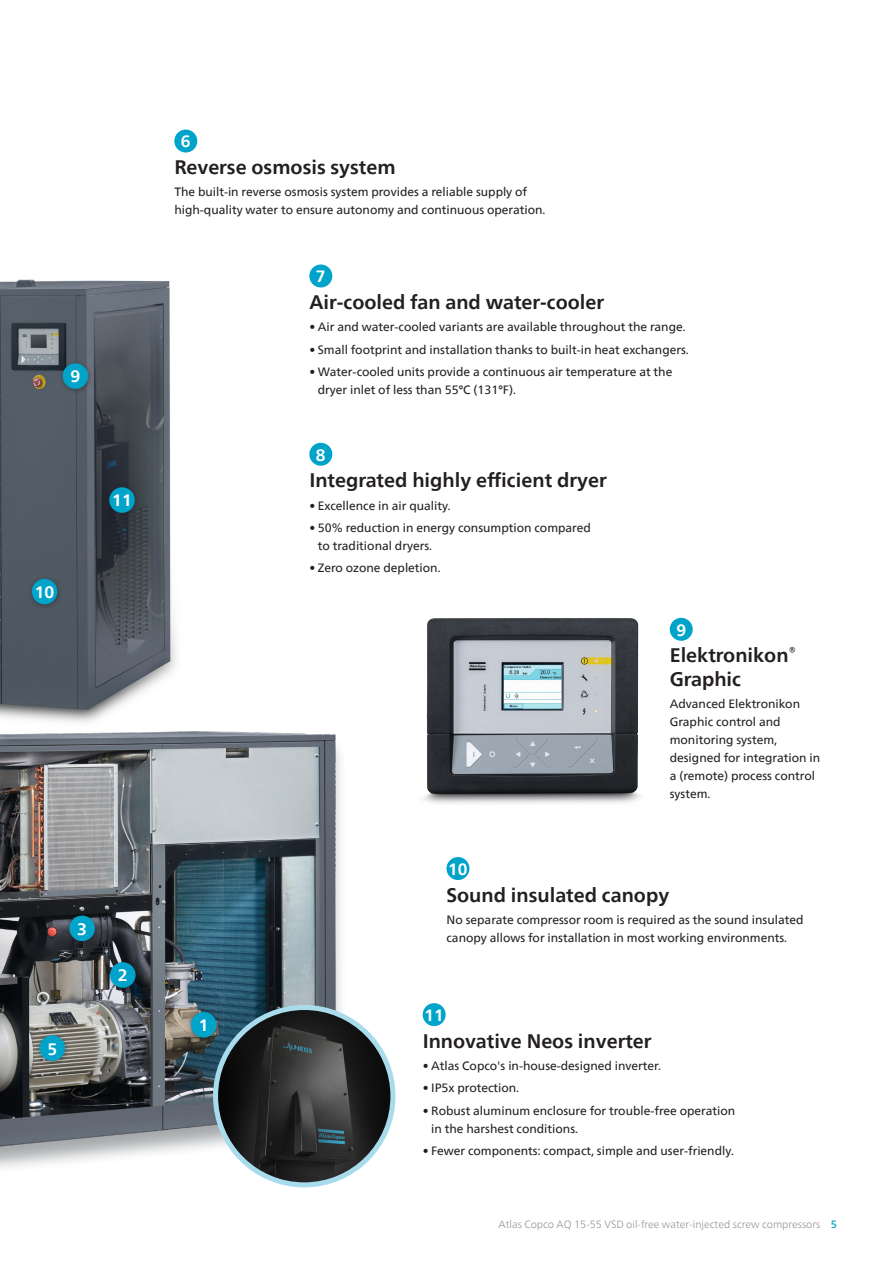
<style>
.page{position:relative;width:893px;height:1263px;background:#fff}
.page>*{position:absolute;margin:0;border:0;box-sizing:border-box;transform-origin:0 0}
.Subhead_level_02__BLACK{font:700 19.5px/23.4px "Neue Frutiger World";color:#231f20}
.t1{font:700 16.5px "Neue Frutiger World";color:#fff}
.t2{font:700 16.35px "Neue Frutiger World";color:#fff}
.Bullets__BLACK{font:12px/18px "Neue Frutiger World";color:#231f20}
.Body_copy__BLACK{font:12px/18px "Neue Frutiger World";color:#231f20}
.t3{font:300 10.5px "Neue Frutiger World";color:#939598}
.s1{font-weight:500;color:#00a4ca}
</style>
<div class="page">
<img style="left:423px;top:619px;width:218px;height:185px">
<img style="left:0;top:733px;width:341px;height:455px">
<div style="left:35px;top:1031px;width:35px;height:35px;background:#231f20;opacity:.5"></div>
<div style="left:40px;top:1035px;width:25px;height:26px;background:#00a4ca;border-radius:50%"></div>
<div style="left:187px;top:1008px;width:35px;height:35px;background:#231f20;opacity:.5"></div>
<div style="left:191px;top:1012px;width:25px;height:25px;background:#00a4ca;border-radius:50%"></div>
<div style="left:65px;top:912px;width:35px;height:35px;background:#231f20;opacity:.5"></div>
<div style="left:69px;top:915px;width:26px;height:26px;background:#00a4ca;border-radius:50%"></div>
<div style="left:106px;top:958px;width:35px;height:35px;background:#231f20;opacity:.5"></div>
<div style="left:110px;top:962px;width:26px;height:26px;background:#00a4ca;border-radius:50%"></div>
<img style="left:216px;top:1007px;width:175px;height:178px">
<div style="left:213px;top:1005px;width:182px;height:182px;border:5px solid #a8dbec;border-radius:50%"></div>
<img style="left:0;top:279px;width:295px;height:470px">
<div style="left:28px;top:575px;width:35px;height:35px;background:#231f20;opacity:.5"></div>
<div style="left:32px;top:579px;width:25px;height:25px;background:#00a4ca;border-radius:50%"></div>
<div style="left:105px;top:483px;width:35px;height:35px;background:#231f20;opacity:.5"></div>
<div style="left:109px;top:487px;width:26px;height:26px;background:#00a4ca;border-radius:50%"></div>
<div style="left:58px;top:359px;width:36px;height:35px;background:#231f20;opacity:.5"></div>
<div style="left:63px;top:363px;width:25px;height:26px;background:#00a4ca;border-radius:50%"></div>
<div style="left:309px;top:265px;width:23px;height:22px;background:#00a4ca;border-radius:50%"></div>
<div style="left:670px;top:618px;width:23px;height:23px;background:#00a4ca;border-radius:50%"></div>
<div style="left:446px;top:857px;width:23px;height:23px;background:#00a4ca;border-radius:50%"></div>
<div style="left:309px;top:443px;width:23px;height:23px;background:#00a4ca;border-radius:50%"></div>
<div style="left:174px;top:130px;width:23px;height:22px;background:#00a4ca;border-radius:50%"></div>
<div style="left:423px;top:1003px;width:23px;height:23px;background:#00a4ca;border-radius:50%"></div>
<p class="t1" style="left:70px;top:362px;width:11px">9</p>
<p class="t1" style="left:35px;top:578px;width:21px">10</p>
<p class="t1" style="left:112px;top:486px;width:21px">11</p>
<p class="t1" style="left:77px;top:914px;width:11px">3</p>
<p class="t1" style="left:47px;top:1034px;width:11px">5</p>
<p class="t1" style="left:118px;top:961px;width:11px">2</p>
<p class="t2" style="left:181px;top:127px;width:11px">6</p>
<p class="Subhead_level_02__BLACK" style="left:174px;top:155px;width:223px">Reverse osmosis system</p>
<p class="Body_copy__BLACK" style="left:174px;top:183px;width:373px">The built-in reverse osmosis system provides a reliable supply of high-quality water to ensure autonomy and continuous operation.</p>
<p class="t2" style="left:316px;top:262px;width:11px">7</p>
<p class="Subhead_level_02__BLACK" style="left:309px;top:290px;width:296px">Air-cooled fan and water-cooler</p>
<p class="Bullets__BLACK" style="left:309px;top:318px;width:378px">• Air and water-cooled variants are available throughout the range.</p>
<p class="Bullets__BLACK" style="left:309px;top:341px;width:381px">• Small footprint and installation thanks to built-in heat exchangers.</p>
<p class="Bullets__BLACK" style="left:318px;top:363px;width:356px;text-indent:-9px">• Water-cooled units provide a continuous air temperature at the dryer inlet of less than 55°C (131°F).</p>
<p class="t2" style="left:316px;top:440px;width:11px">8</p>
<p class="Subhead_level_02__BLACK" style="left:309px;top:469px;width:299px">Integrated highly efficient dryer</p>
<p class="Bullets__BLACK" style="left:309px;top:497px;width:143px">• Excellence in air quality.</p>
<p class="Bullets__BLACK" style="left:318px;top:519px;width:275px;text-indent:-9px">• 50% reduction in energy consumption compared to traditional dryers.</p>
<p class="Bullets__BLACK" style="left:309px;top:559px;width:133px">• Zero ozone depletion.</p>
<p class="t2" style="left:448px;top:855px;width:21px">10</p>
<p class="t2" style="left:676px;top:615px;width:11px">9</p>
<p class="Subhead_level_02__BLACK" style="left:670px;top:644px;width:128px">Elektronikon<sup>®<br></sup>Graphic</p>
<p class="Body_copy__BLACK" style="left:670px;top:695px;width:152px">Advanced Elektronikon<br>Graphic control and monitoring system, designed for integration in a (remote) process control system.</p>
<p class="t1" style="left:199px;top:1011px;width:11px">1</p>
<p class="Subhead_level_02__BLACK" style="left:446px;top:883px;width:224px">Sound insulated canopy</p>
<p class="Body_copy__BLACK" style="left:446px;top:911px;width:358px">No separate compressor room is required as the sound insulated canopy allows for installation in most working environments.</p>
<p class="t2" style="left:424px;top:1001px;width:21px">11</p>
<p class="Subhead_level_02__BLACK" style="left:423px;top:1029px;width:230px">Innovative Neos inverter</p>
<p class="Bullets__BLACK" style="left:423px;top:1057px;width:240px">• Atlas Copco's in-house-designed inverter.</p>
<p class="Bullets__BLACK" style="left:423px;top:1079px;width:98px">• IP5x protection.</p>
<p class="Bullets__BLACK" style="left:431px;top:1101px;width:306px;text-indent:-9px">• Robust aluminum enclosure for trouble-free operation in the harshest conditions.</p>
<p class="Bullets__BLACK" style="left:423px;top:1142px;width:313px">• Fewer components: compact, simple and user-friendly.</p>
<p class="t3" style="left:498px;top:1216px;width:340px">Atlas Copco AQ 15-55 VSD oil-free water-injected screw compressors <span class="s1">5</span></p>
</div>
